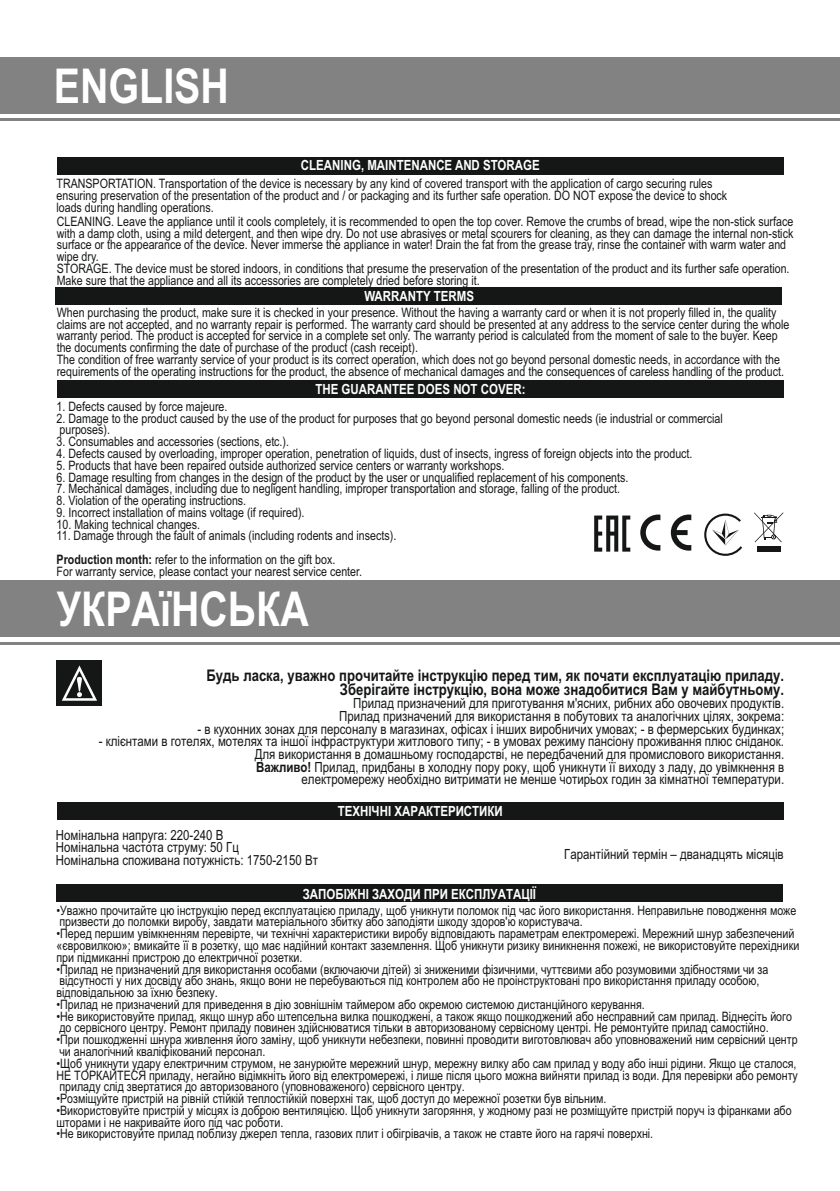
<style>
.page{position:relative;width:840px;height:1191px;background:#fff}
.page>*{position:absolute;margin:0;border:0;box-sizing:border-box;transform-origin:0 0}
.t1{font:700 48px "Arial Narrow";color:#fff}
.t2{font:700 16px/14.6px "Arial Narrow";color:#151616;text-align:right}
.t3{font:14px/12.6px "Arial Narrow";color:#151616;text-align:right}
.t4{font:700 14px "Arial Narrow";color:#fff}
.t5{font:13px/11.8px "Arial Narrow";color:#151616}
.s1{font-weight:700}
</style>
<div class="page">
<div style="left:0;top:57px;width:839px;height:56px;background:#818281"></div>
<hr style="left:0;top:118px;width:839px;height:3px;background:#818281">
<div style="left:57px;top:380px;width:725px;height:17px;background:#151616"></div>
<svg style="left:640px;top:514px;width:51px;height:36px"></svg>
<svg style="left:594px;top:515px;width:36px;height:36px"></svg>
<svg style="left:704px;top:513px;width:37px;height:43px"></svg>
<svg style="left:754px;top:512px;width:28px;height:30px"></svg>
<div style="left:756px;top:546px;width:24px;height:6px;background:#151616"></div>
<div style="left:56px;top:287px;width:725px;height:17px;background:#151616"></div>
<div style="left:0;top:580px;width:839px;height:57px;background:#818281"></div>
<hr style="left:0;top:642px;width:839px;height:3px;background:#818281">
<div style="left:57px;top:660px;width:45px;height:46px;background:#151616"></div>
<svg style="left:62px;top:665px;width:35px;height:35px"></svg>
<div style="left:57px;top:802px;width:725px;height:17px;background:#151616"></div>
<div style="left:56px;top:884px;width:726px;height:18px;background:#151616"></div>
<div style="left:57px;top:158px;width:726px;height:17px;background:#151616"></div>
<h1 class="t1" style="left:54px;top:68px;width:176px">ENGLISH</h1>
<p class="t4" style="left:301px;top:160px;width:240px">CLEANING, MAINTENANCE AND STORAGE</p>
<p class="t5" style="left:56px;top:179px;width:672px">TRANSPORTATION. Transportation of the device is necessary by any kind of covered transport with the application of cargo securing rules ensuring preservation of the presentation of the product and / or packaging and its further safe operation. DO NOT expose the device to shock loads during handling operations.</p>
<p class="t5" style="left:57px;top:216px;width:737px">CLEANING. Leave the appliance until it cools completely, it is recommended to open the top cover. Remove the crumbs of bread, wipe the non-stick surface with a damp cloth, using a mild detergent, and then wipe dry. Do not use abrasives or metal scourers for cleaning, as they can damage the internal non-stick surface or the appearance of the device. Never immerse the appliance in water! Drain the fat from the grease tray, rinse the container with warm water and wipe dry.<br>STORAGE. The device must be stored indoors, in conditions that presume the preservation of the presentation of the product and its further safe operation.<br>Make sure that the appliance and all its accessories are completely dried before storing it.</p>
<p class="t4" style="left:364px;top:291px;width:111px">WARRANTY TERMS</p>
<p class="t5" style="left:57px;top:307px;width:733px">When purchasing the product, make sure it is checked in your presence. Without the having a warranty card or when it is not properly filled in, the quality claims are not accepted, and no warranty repair is performed. The warranty card should be presented at any address to the service center during the whole warranty period. The product is accepted for service in a complete set only. The warranty period is calculated from the moment of sale to the buyer. Keep the documents confirming the date of purchase of the product (cash receipt).<br>The condition of free warranty service of your product is its correct operation, which does not go beyond personal domestic needs, in accordance with the requirements of the operating instructions for the product, the absence of mechanical damages and the consequences of careless handling of the product.</p>
<p class="t4" style="left:315px;top:383px;width:211px">THE GUARANTEE DOES NOT COVER:</p>
<p class="t5" style="left:57px;top:401px;width:172px">1. Defects caused by force majeure.</p>
<p class="t5" style="left:57px;top:413px;width:667px">2. Damage to the product caused by the use of the product for purposes that go beyond personal domestic needs (ie industrial or commercial purposes).</p>
<p class="t5" style="left:57px;top:437px;width:234px">3. Consumables and accessories (sections, etc.).</p>
<p class="t5" style="left:57px;top:449px;width:637px">4. Defects caused by overloading, improper operation, penetration of liquids, dust of insects, ingress of foreign objects into the product.</p>
<p class="t5" style="left:57px;top:460px;width:449px">5. Products that have been repaired outside authorized service centers or warranty workshops.</p>
<p class="t5" style="left:57px;top:472px;width:573px">6. Damage resulting from changes in the design of the product by the user or unqualified replacement of his components.</p>
<p class="t5" style="left:57px;top:484px;width:564px">7. Mechanical damages, including due to negligent handling, improper transportation and storage, falling of the product.</p>
<p class="t5" style="left:57px;top:496px;width:191px">8. Violation of the operating instructions.</p>
<p class="t5" style="left:57px;top:507px;width:249px">9. Incorrect installation of mains voltage (if required).</p>
<p class="t5" style="left:57px;top:519px;width:145px">10. Making technical changes.</p>
<p class="t5" style="left:57px;top:525px;width:341px;line-height:23.6px">11. Damage through the fault of animals (including rodents and insects).<br><span class="s1">Production month:</span> refer to the information on the gift box.</p>
<p class="t5" style="left:57px;top:566px;width:307px">For warranty service, please contact your nearest service center.</p>
<h1 class="t1" style="left:57px;top:590px;width:253px">УКРАїНСЬКА</h1>
<p class="t2" style="left:206px;top:669px;width:578px">Будь ласка, уважно прочитайте інструкцію перед тим, як почати експлуатацію приладу.<br>Зберігайте інструкцію, вона може знадобитися Вам у майбутньому.</p>
<p class="t3" style="left:339px;top:698px;width:446px">Прилад призначений для приготування м'ясних, рибних або овочевих продуктів.<br>Прилад призначений для використання в побутових та аналогічних цілях, зокрема:</p>
<p class="t3" style="left:197px;top:723px;width:588px">- в кухонних зонах для персоналу в магазинах, офісах і інших виробничих умовах; - в фермерських будинках;</p>
<p class="t3" style="left:99px;top:736px;width:686px">- клієнтами в готелях, мотелях та іншої інфраструктури житлового типу; - в умовах режиму пансіону проживання плюс сніданок.<br>Для використання в домашньому господарстві, не передбачений для промислового використання.<br><span class="s1">Важливо!</span> Прилад, придбаны в холодну пору року, щоб уникнути її виходу з ладу, до увімкнення в<br>електромережу необхідно витримати не менше чотирьох годин за кімнатної температури.</p>
<p class="t4" style="left:337px;top:806px;width:166px">ТЕХНІЧНІ ХАРАКТЕРИСТИКИ</p>
<p class="t3" style="left:56px;top:829px;width:263px;text-align:left">Номінальна напруга: 220-240 В<br>Номінальна частота струму: 50 Гц<br>Номінальна споживана потужність: 1750-2150 Вт</p>
<p class="t3" style="left:564px;top:848px;width:221px">Гарантійний термін – дванадцять місяців</p>
<p class="t4" style="left:302px;top:888px;width:235px">ЗАПОБІЖНІ ЗАХОДИ ПРИ ЕКСПЛУАТАЦІЇ</p>
<p class="t5" style="left:56px;top:905px;width:741px">• Уважно прочитайте цю інструкцію перед експлуатацією приладу, щоб уникнути поломок під час його використання. Неправильне поводження може призвести до поломки виробу, завдати матеріального збитку або заподіяти шкоду здоров'ю користувача.</p>
<p class="t5" style="left:56px;top:929px;width:744px">• Перед першим увімкненням перевірте, чи технічні характеристики виробу відповідають параметрам електромережі. Мережний шнур забезпечений «євровилкою»; вмикайте її в розетку, що має надійний контакт заземлення. Щоб уникнути ризику виникнення пожежі, не використовуйте перехідники при підмиканні пристрою до електричної розетки.</p>
<p class="t5" style="left:56px;top:964px;width:713px">• Прилад не призначений для використання особами (включаючи дітей) зі зниженими фізичними, чуттєвими або розумовими здібностями чи за відсутності у них досвіду або знань, якщо вони не перебуваються під контролем або не проінструктовані про використання приладу особою, відповідальною за їхню безпеку.</p>
<p class="t5" style="left:56px;top:999px;width:589px">•Прилад не призначений для приведення в дію зовнішнім таймером або окремою системою дистанційного керування.</p>
<p class="t5" style="left:56px;top:1011px;width:736px">• Не використовуйте прилад, якщо шнур або штепсельна вилка пошкоджені, а також якщо пошкоджений або несправний сам прилад. Віднесіть його до сервісного центру. Ремонт приладу повинен здійснюватися тільки в авторизованому сервісному центрі. Не ремонтуйте прилад самостійно.</p>
<p class="t5" style="left:56px;top:1035px;width:742px">• При пошкодженні шнура живлення його заміну, щоб уникнути небезпеки, повинні проводити виготовлювач або уповноважений ним сервісний центр чи аналогічний кваліфікований персонал.</p>
<p class="t5" style="left:56px;top:1058px;width:742px;text-align:justify">• Щоб уникнути удару електричним струмом, не занурюйте мережний шнур, мережну вилку або сам прилад у воду або інші рідини. Якщо це сталося, НЕ ТОРКАЙТЕСЯ приладу, негайно відімкніть його від електромережі, і лише після цього можна вийняти прилад із води. Для перевірки або ремонту приладу слід звертатися до авторизованого (уповноваженого) сервісного центру.</p>
<p class="t5" style="left:56px;top:1093px;width:551px">• Розміщуйте пристрій на рівній стійкій теплостійкій поверхні так, щоб доступ до мережної розетки був вільним.</p>
<p class="t5" style="left:56px;top:1105px;width:736px">• Використовуйте пристрій у місцях із доброю вентиляцією. Щоб уникнути загоряння, у жодному разі не розміщуйте пристрій поруч із фіранками або шторами і не накривайте його під час роботи.</p>
<p class="t5" style="left:56px;top:1129px;width:598px">• Не використовуйте прилад поблизу джерел тепла, газових плит і обігрівачів, а також не ставте його на гарячі поверхні.</p>
</div>
